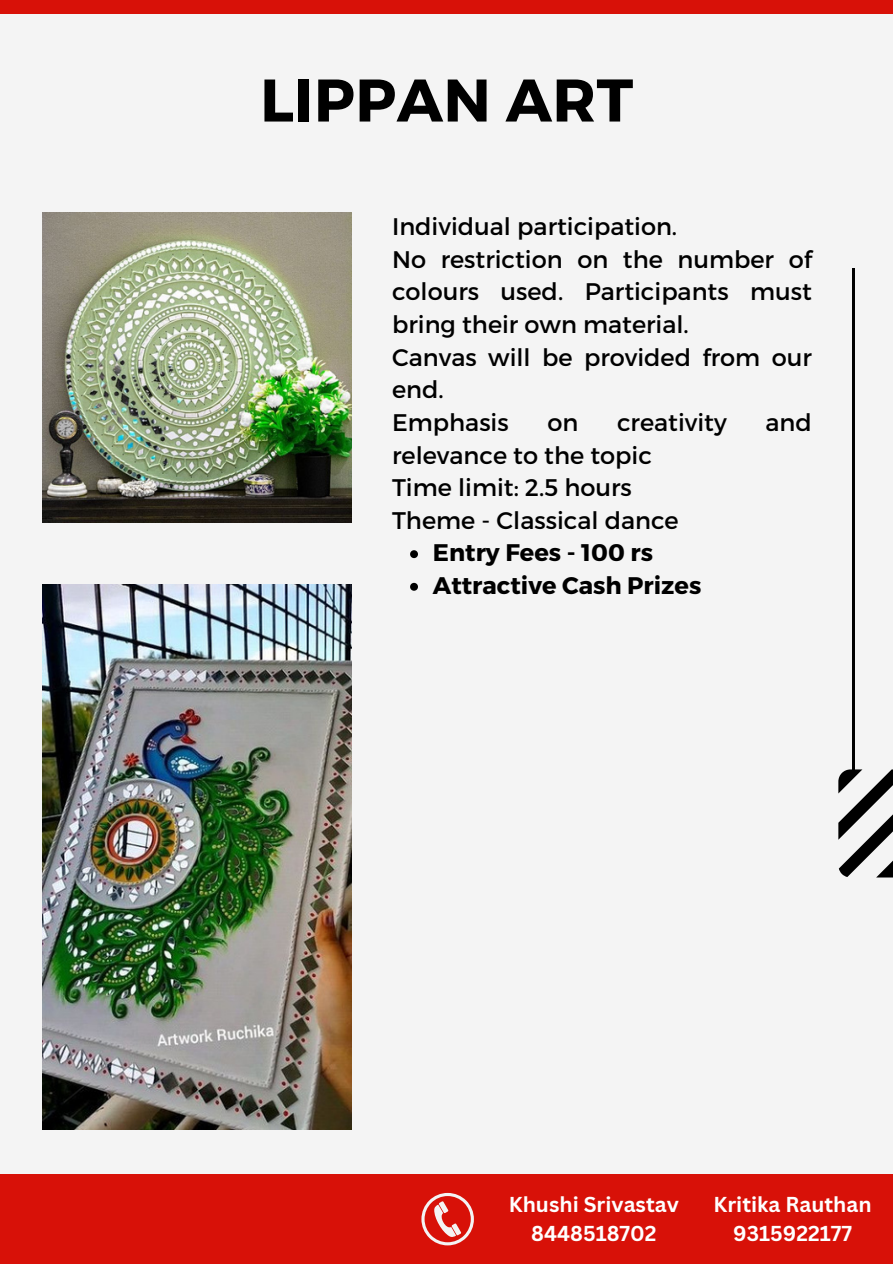
<style>
.page{position:relative;width:893px;height:1264px;background:#fff}
.page>*{position:absolute;margin:0;border:0;box-sizing:border-box;transform-origin:0 0}
.t1{font:700 60px "Montserrat";letter-spacing:.01em;color:#000}
.t2{font:24px/32.7px "Montserrat";color:#000}
.t3{font:700 24px "Montserrat";color:#000}
.t4{font:700 21px "Canva Sans";color:#fff}
</style>
<div class="page">
<div style="left:0;top:0;width:892px;height:1263px;background:#f4f4f4"></div>
<div style="left:0;top:1174px;width:892px;height:89px;background:#d81108"></div>
<div style="left:0;top:0;width:892px;height:13px;background:#d81108"></div>
<hr style="left:852px;top:268px;width:2px;height:508px;background:#000">
<svg style="left:838px;top:769px;width:54px;height:108px"></svg>
<svg style="left:421px;top:1192px;width:53px;height:53px"></svg>
<img style="left:42px;top:213px;width:309px;height:309px">
<img style="left:42px;top:584px;width:309px;height:545px">
<svg style="left:410px;top:550px;width:8px;height:8px"></svg>
<svg style="left:410px;top:583px;width:8px;height:7px"></svg>
<p class="t1" style="left:260px;top:61px;width:374px">LIPPAN ART</p>
<h2 class="t2" style="left:392px;top:209px;width:421px">Individual participation.<br>No restriction on the number of colours used. Participants must bring their own material.<br>Canvas will be provided from our end.<br>Emphasis</h2>
<h2 class="t2" style="left:547px;top:405px;width:32px">on</h2>
<h2 class="t2" style="left:617px;top:405px;width:111px">creativity</h2>
<h2 class="t2" style="left:765px;top:405px;width:48px">and</h2>
<h2 class="t2" style="left:392px;top:437px;width:288px">relevance to the topic<br>Time limit: 2.5 hours<br>Theme - Classical dance</h2>
<p class="t3" style="left:433px;top:537px;width:222px">Entry Fees - 100 rs</p>
<p class="t3" style="left:433px;top:570px;width:270px">Attractive Cash Prizes</p>
<p class="t4" style="left:509px;top:1189px;width:171px">Khushi Srivastav</p>
<p class="t4" style="left:531px;top:1218px;width:127px">8448518702</p>
<p class="t4" style="left:713px;top:1189px;width:159px">Kritika Rauthan</p>
<p class="t4" style="left:733px;top:1218px;width:120px">9315922177</p>
</div>
